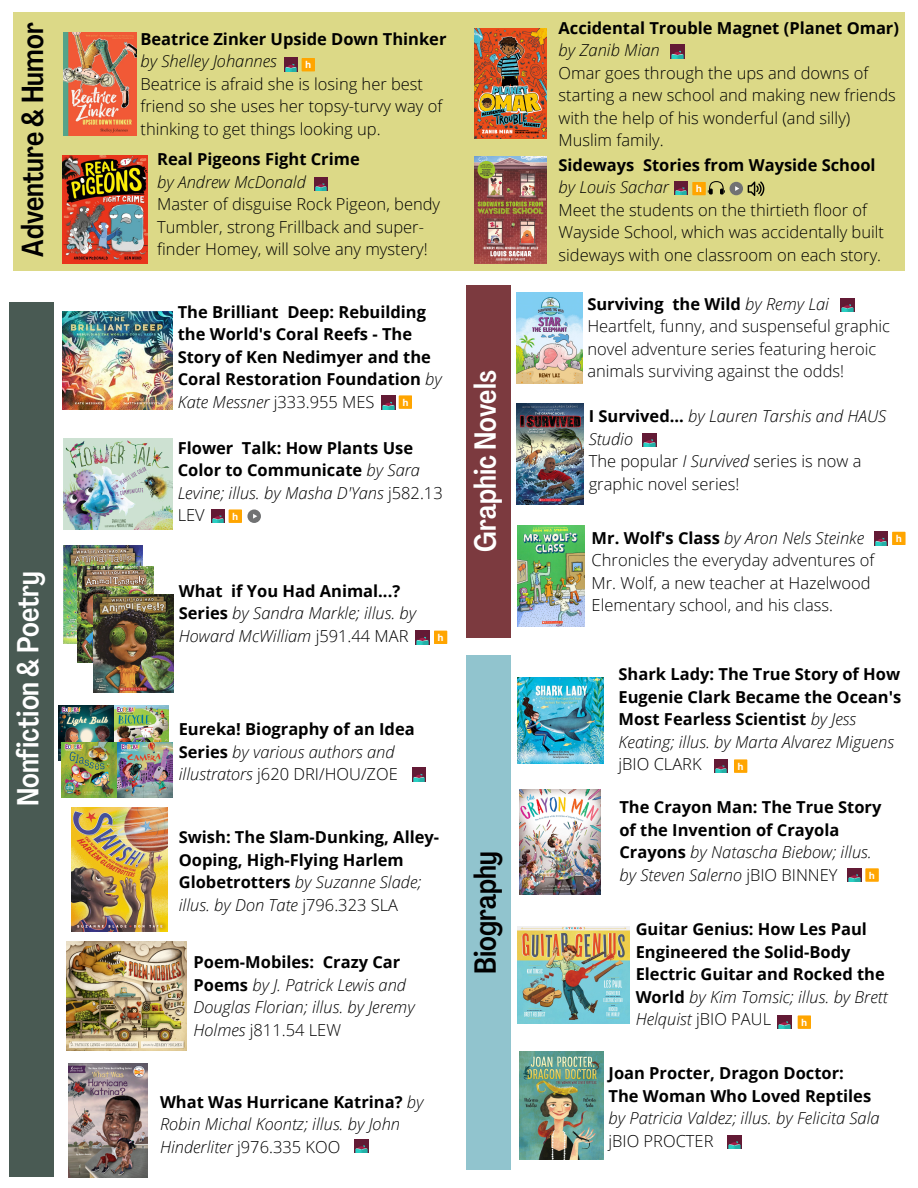
<style>
.page{position:relative;width:918px;height:1188px;background:#fff}
.page>*{position:absolute;margin:0;border:0;box-sizing:border-box;transform-origin:0 0}
.t1{font:500 30px "Agrandir Tight";color:#fff}
.t2{font:500 30px "Agrandir Tight";color:#000}
.t3{font:700 16.5px/22.5px "Open Sans";color:#000}
.t4{font:300 16.5px/22.5px "Open Sans";color:#000}
.t5{font:italic 300 16.5px/22.5px "Open Sans";color:#000}
.t6{font:700 9.3px "Open Sans";color:#fff}
.s1{font-weight:300;font-style:italic}
.s2{font-weight:300}
.s3{font-weight:700;font-style:normal}
.s4{font-style:normal}
.s5{font-style:italic}
</style>
<div class="page">
<div style="left:9px;top:302px;width:45px;height:875px;background:#495a53"></div>
<img style="left:518px;top:525px;width:66px;height:101px">
<div style="left:466px;top:285px;width:45px;height:352px;background:#7c3a3f"></div>
<img style="left:62px;top:311px;width:110px;height:98px">
<img style="left:63px;top:439px;width:109px;height:91px">
<img style="left:66px;top:942px;width:120px;height:109px">
<img style="left:519px;top:789px;width:81px;height:106px">
<img style="left:518px;top:926px;width:111px;height:97px">
<img style="left:519px;top:1052px;width:84px;height:108px">
<div style="left:13px;top:12px;width:892px;height:259px;background:#dcd987"></div>
<img style="left:474px;top:28px;width:72px;height:111px">
<img style="left:474px;top:157px;width:72px;height:106px">
<img style="left:63px;top:545px;width:79px;height:98px">
<img style="left:77px;top:566px;width:77px;height:96px">
<img style="left:94px;top:594px;width:80px;height:99px">
<div style="left:466px;top:655px;width:45px;height:515px;background:#91c4ce"></div>
<div style="left:692px;top:182px;width:14px;height:13px;background:#ffa500"></div>
<svg style="left:708px;top:181px;width:17px;height:14px"></svg>
<svg style="left:748px;top:181px;width:16px;height:15px"></svg>
<div style="left:399px;top:395px;width:13px;height:14px;background:#ffa500"></div>
<div style="left:229px;top:509px;width:13px;height:14px;background:#ffa500"></div>
<div style="left:247px;top:509px;width:14px;height:14px;background:#717273;border-radius:50%"></div>
<svg style="left:253px;top:514px;width:4px;height:5px"></svg>
<div style="left:798px;top:1015px;width:13px;height:14px;background:#ffa500"></div>
<img style="left:58px;top:705px;width:110px;height:56px">
<img style="left:62px;top:743px;width:111px;height:55px">
<img style="left:518px;top:678px;width:85px;height:85px">
<div style="left:734px;top:759px;width:13px;height:14px;background:#ffa500"></div>
<div style="left:865px;top:868px;width:14px;height:14px;background:#ffa500"></div>
<img style="left:516px;top:404px;width:68px;height:101px">
<img style="left:68px;top:1064px;width:79px;height:114px">
<img style="left:63px;top:32px;width:73px;height:104px">
<div style="left:302px;top:58px;width:13px;height:13px;background:#ffa500"></div>
<img style="left:62px;top:155px;width:86px;height:108px">
<img style="left:71px;top:808px;width:97px;height:124px">
<img style="left:284px;top:58px;width:14px;height:13px">
<img style="left:314px;top:177px;width:14px;height:14px">
<svg style="left:382px;top:396px;width:13px;height:13px"></svg>
<img style="left:211px;top:509px;width:14px;height:14px">
<svg style="left:416px;top:631px;width:13px;height:13px"></svg>
<img style="left:412px;top:768px;width:14px;height:13px">
<img style="left:355px;top:1139px;width:13px;height:14px">
<img style="left:728px;top:1135px;width:13px;height:14px">
<img style="left:778px;top:1015px;width:13px;height:14px">
<img style="left:848px;top:868px;width:13px;height:14px">
<img style="left:714px;top:759px;width:14px;height:14px">
<img style="left:874px;top:532px;width:14px;height:13px">
<img style="left:643px;top:433px;width:13px;height:14px">
<img style="left:841px;top:298px;width:13px;height:14px">
<img style="left:674px;top:181px;width:14px;height:14px">
<svg style="left:671px;top:45px;width:13px;height:13px"></svg>
<img style="left:517px;top:293px;width:65px;height:91px">
<div style="left:730px;top:182px;width:13px;height:13px;background:#717273;border-radius:50%"></div>
<svg style="left:735px;top:186px;width:4px;height:5px"></svg>
<div style="left:434px;top:631px;width:13px;height:13px;background:#ffa500"></div>
<div style="left:892px;top:532px;width:14px;height:13px;background:#ffa500"></div>
<p class="t2" style="left:21px;top:257px;width:236px;rotate:-90deg">Adventure &amp; Humor</p>
<p class="t1" style="left:16px;top:806px;width:237px;rotate:-90deg">Nonfiction &amp; Poetry</p>
<p class="t3" style="left:140px;top:27px;width:308px">Beatrice Zinker Upside Down Thinker</p>
<p class="t5" style="left:140px;top:49px;width:138px">by ShelleyJohannes</p>
<p class="t4" style="left:140px;top:72px;width:303px">Beatrice is afraid she is losing her best friend so she uses her topsy-turvy way of thinking to get things looking up.</p>
<p class="t6" style="left:305px;top:58px;width:8px">h</p>
<p class="t3" style="left:157px;top:148px;width:204px">Real Pigeons Fight Crime</p>
<p class="t5" style="left:157px;top:170px;width:150px">by Andrew McDonald</p>
<p class="t4" style="left:157px;top:193px;width:284px">Master of disguise Rock Pigeon, bendy<br>Tumbler, strong Frillback and super&shy;finder Homey, will solve any mystery!</p>
<p class="t3" style="left:178px;top:300px;width:266px">The Brilliant Deep: Rebuilding the World's Coral Reefs - The<br>Story of Ken Nedimyer and the<br>Coral Restoration Foundation <span class="s1">by<br>Kate Messner</span> <span class="s2">j333.955 MES</span></p>
<p class="t3" style="left:178px;top:436px;width:267px">Flower Talk: How Plants Use<br>Color to Communicate <span class="s1">by Sara<br>Levine; illus. by Masha D'Yans</span> <span class="s2">j582.13<br>LEV</span></p>
<p class="t6" style="left:402px;top:396px;width:8px">h</p>
<p class="t6" style="left:232px;top:510px;width:8px">h</p>
<p class="t5" style="left:179px;top:579px;width:239px"><span class="s3">What if You Had Animal...?<br>Series</span> by Sandra Markle; illus. by<br>Howard McWilliam <span class="s4">j591.44 MAR</span></p>
<p class="t6" style="left:437px;top:631px;width:8px">h</p>
<p class="t1" style="left:473px;top:552px;width:183px;rotate:-90deg">Graphic Novels</p>
<p class="t5" style="left:179px;top:717px;width:238px"><span class="s3">Eureka! Biography of an Idea<br>Series</span> by various authors and illustrators <span class="s4">j620 DRI/HOU/ZOE</span></p>
<p class="t3" style="left:179px;top:825px;width:262px">Swish: The Slam-Dunking, Alley-<br>Ooping, High-Flying Harlem<br>Globetrotters <span class="s1">by Suzanne Slade; illus. by Don Tate</span> <span class="s2">j796.323 SLA</span></p>
<p class="t5" style="left:193px;top:950px;width:223px"><span class="s3">Poem-Mobiles: Crazy Car<br>Poems</span> byJ. Patrick Lewis and<br>Douglas Florian; illus. byJeremy<br>Holmes <span class="s4">j811.54 LEW</span></p>
<p class="t5" style="left:160px;top:1090px;width:265px"><span class="s3">What Was Hurricane Katrina?</span> by<br>Robin Michal Koontz; illus. byJohn<br>Hinderliter <span class="s4">j976.335 KOO</span></p>
<p class="t2" style="left:473px;top:974px;width:125px;rotate:-90deg">Biography</p>
<p class="t3" style="left:559px;top:16px;width:342px">Accidental Trouble Magnet (Planet Omar) <span class="s1">by Zanib Mian</span></p>
<p class="t4" style="left:559px;top:61px;width:339px">Omar goes through the ups and downs of starting a new school and making new friends with the help of his wonderful (and silly)<br>Muslim family.</p>
<p class="t3" style="left:559px;top:153px;width:319px">Sideways Stories from Wayside School</p>
<p class="t5" style="left:559px;top:175px;width:112px">by Louis Sachar</p>
<p class="t4" style="left:559px;top:198px;width:327px">Meet the students on the thirtieth floor of<br>Wayside School, which was accidentally built sideways with one classroom on each story.</p>
<p class="t6" style="left:696px;top:182px;width:8px">h</p>
<h1 class="t3" style="left:587px;top:292px;width:243px">Surviving the Wild <span class="s1">by Remy Lai</span></h1>
<p class="t4" style="left:587px;top:315px;width:304px">Heartfelt, funny, and suspenseful graphic novel adventure series featuring heroic animals surviving against the odds!</p>
<p class="t5" style="left:589px;top:404px;width:299px"><span class="s3">I Survived...</span> by Lauren Tarshis and HAUS<br>Studio</p>
<p class="t4" style="left:589px;top:449px;width:274px">The popular <span class="s5">I Survived</span> series is now a graphic novel series!</p>
<p class="t5" style="left:592px;top:526px;width:274px"><span class="s3">Mr. Wolf's Class</span> by Aron Nels Steinke</p>
<p class="t4" style="left:592px;top:549px;width:284px">Chronicles the everyday adventures of<br>Mr. Wolf, a new teacher at Hazelwood<br>Elementary school, and his class.</p>
<p class="t6" style="left:896px;top:532px;width:8px">h</p>
<p class="t3" style="left:619px;top:663px;width:284px">Shark Lady: The True Story of How Eugenie Clark Became the Ocean's Most Fearless Scientist <span class="s1">byJess Keating; illus. by Marta Alvarez Miguens</span></p>
<p class="t4" style="left:619px;top:753px;width:85px">jBIO CLARK</p>
<p class="t6" style="left:738px;top:760px;width:8px">h</p>
<p class="t3" style="left:619px;top:796px;width:264px">The Crayon Man: The True Story of the Invention of Crayola<br>Crayons <span class="s1">by Natascha Biebow; illus. by Steven Salerno</span> <span class="s2">jBIO BINNEY</span></p>
<p class="t6" style="left:869px;top:869px;width:8px">h</p>
<p class="t3" style="left:636px;top:918px;width:254px">Guitar Genius: How Les Paul<br>Engineered the Solid-Body<br>Electric Guitar and Rocked the<br>World <span class="s1">by Kim Tomsic; illus. by Brett<br>Helquist</span> <span class="s2">jBIO PAUL</span></p>
<h1 class="t3" style="left:609px;top:1061px;width:237px">Joan Procter, Dragon Doctor:</h1>
<p class="t5" style="left:609px;top:1084px;width:273px"><span class="s3">The Woman Who Loved Reptiles </span>by Patricia Valdez; illus. by Felicita Sala <span class="s4">jBIO PROCTER</span></p>
<p class="t6" style="left:801px;top:1016px;width:8px">h</p>
</div>
